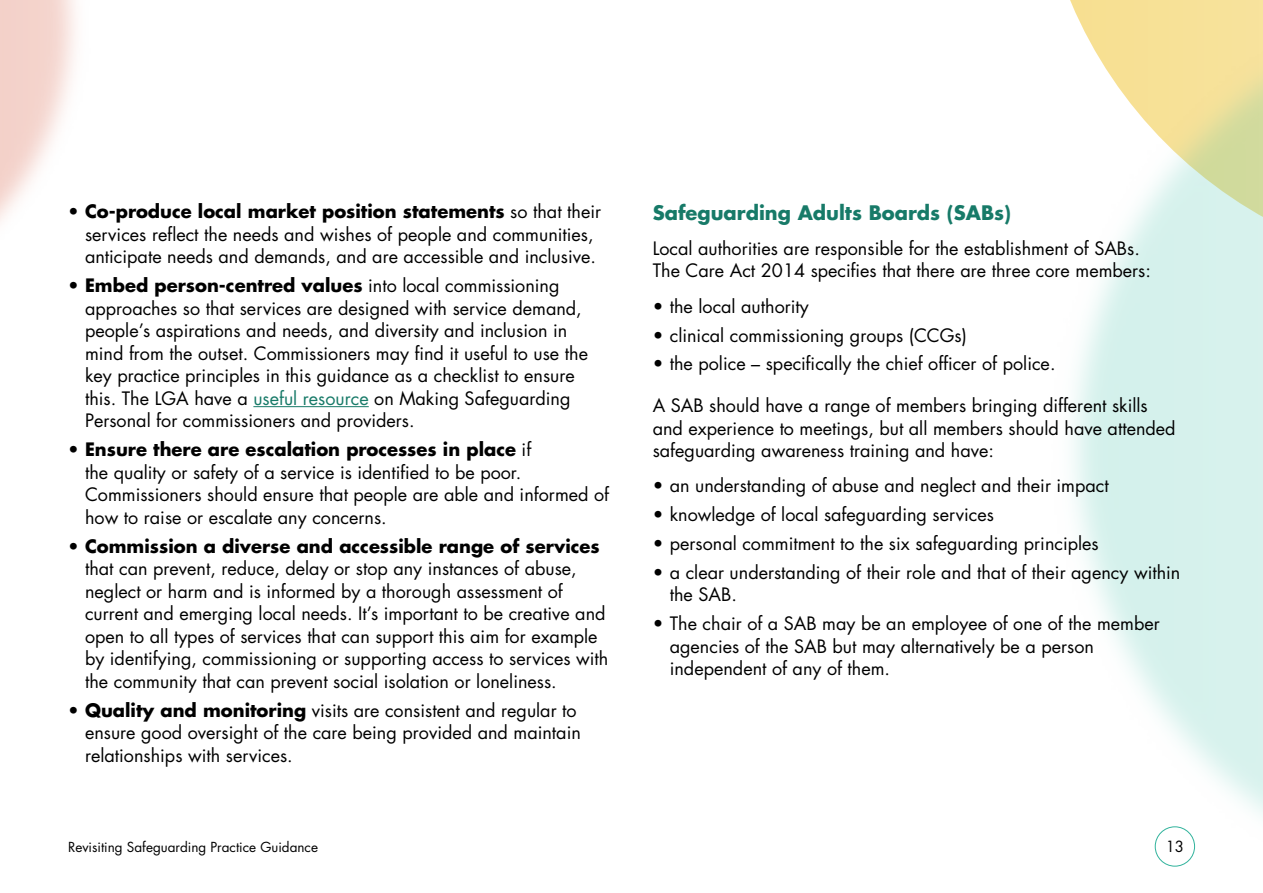
<style>
.page{position:relative;width:1263px;height:893px;background:#fff}
.page>*{position:absolute;margin:0;border:0;box-sizing:border-box;transform-origin:0 0}
.H3_Heading_3{font:700 19.5px "Futura";color:#177a68}
._2nd_Bullet_point{font:18px/22.5px "Futura";color:#000}
.Body{font:18px/22.5px "Futura";color:#000}
._1st_Bullet_point{font:18px "Futura";color:#000}
.t1{font:15px "Futura";color:#000}
.t2{font:13.5px "Futura";color:#000}
.s1{font-weight:700}
.s2{color:#177a68}
</style>
<div class="page">
<img style="left:1070px;top:0;width:193px;height:867px">
<div style="left:1155px;top:827px;width:39px;height:39px;background:#fff;border-radius:50%"></div>
<div style="left:1155px;top:826px;width:40px;height:40px;border:1px solid #31b39c;border-radius:50%"></div>
<hr style="left:253px;top:406px;width:116px;height:1px;background:#177a68">
<p class="_2nd_Bullet_point" style="left:85px;top:201px;width:518px;text-indent:-17px">• <span class="s1">Co-produce local market position statements</span> so that their services reflect the needs and wishes of people and communities, anticipate needs and demands, and are accessible and inclusive.</p>
<p class="_2nd_Bullet_point" style="left:85px;top:275px;width:504px;text-indent:-17px">• <span class="s1">Embed person-centred values</span> into local commissioning approaches so that services are designed with service demand, people’s aspirations and needs, and diversity and inclusion in mind from the outset. Commissioners may find it useful to use the key practice principles in this guidance as a checklist to ensure this. The LGA have a <span class="s2">useful resource</span> on Making Safeguarding Personal for commissioners and providers.</p>
<p class="_2nd_Bullet_point" style="left:85px;top:439px;width:526px;text-indent:-17px">• <span class="s1">Ensure there are escalation processes in place</span> if<br>the quality or safety of a service is identified to be poor.<br>Commissioners should ensure that people are able and informed of how to raise or escalate any concerns.</p>
<p class="_2nd_Bullet_point" style="left:85px;top:535px;width:525px;text-indent:-17px">• <span class="s1">Commission a diverse and accessible range of services </span>that can prevent, reduce, delay or stop any instances of abuse, neglect or harm and is informed by a thorough assessment of current and emerging local needs. It’s important to be creative and open to all types of services that can support this aim for example by identifying, commissioning or supporting access to services with the community that can prevent social isolation or loneliness.</p>
<p class="_2nd_Bullet_point" style="left:85px;top:699px;width:497px;text-indent:-17px">• <span class="s1">Quality and monitoring</span> visits are consistent and regular to ensure good oversight of the care being provided and maintain relationships with services.</p>
<p class="H3_Heading_3" style="left:653px;top:199px;width:360px">Safeguarding Adults Boards (SABs)</p>
<p class="Body" style="left:653px;top:237px;width:500px">Local authorities are responsible for the establishment of SABs.<br>The Care Act 2014 specifies that there are three core members:</p>
<p class="_1st_Bullet_point" style="left:653px;top:295px;width:158px">• the local authority</p>
<p class="_2nd_Bullet_point" style="left:653px;top:324px;width:316px">• clinical commissioning groups (CCGs)</p>
<p class="_2nd_Bullet_point" style="left:653px;top:353px;width:404px">• the police – specifically the chief officer of police.</p>
<p class="Body" style="left:653px;top:394px;width:524px">A SAB should have a range of members bringing different skills and experience to meetings, but all members should have attended safeguarding awareness training and have:</p>
<p class="_1st_Bullet_point" style="left:653px;top:474px;width:457px">• an understanding of abuse and neglect and their impact</p>
<p class="_2nd_Bullet_point" style="left:653px;top:504px;width:343px">• knowledge of local safeguarding services</p>
<p class="_2nd_Bullet_point" style="left:653px;top:532px;width:448px">• personal commitment to the six safeguarding principles</p>
<p class="_2nd_Bullet_point" style="left:670px;top:561px;width:512px;text-indent:-17px">• a clear understanding of their role and that of their agency within the SAB.</p>
<p class="_2nd_Bullet_point" style="left:670px;top:613px;width:492px;text-indent:-17px">• The chair of a SAB may be an employee of one of the member agencies of the SAB but may alternatively be a person independent of any of them.</p>
<p class="t2" style="left:68px;top:838px;width:252px">Revisiting Safeguarding Practice Guidance</p>
<p class="t1" style="left:1166px;top:837px;width:20px">13</p>
</div>
